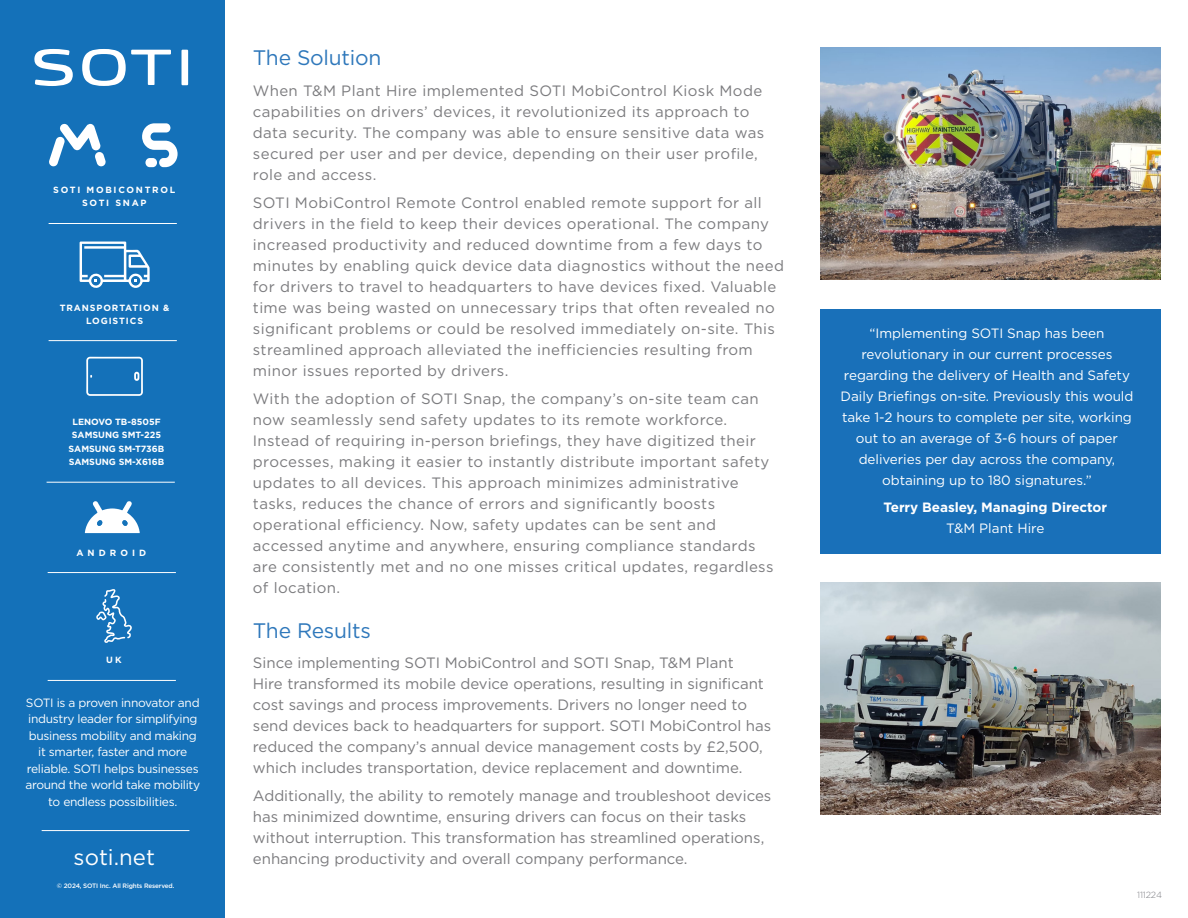
<style>
.page{position:relative;width:1188px;height:918px;background:#fff}
.page>*{position:absolute;margin:0;border:0;box-sizing:border-box;transform-origin:0 0}
.t1{font:22.2px "Gotham";color:#fff}
.t2{font:21px "Gotham";letter-spacing:-.01em;color:#2f78bb}
.t3{font:15px/21px "Gotham";letter-spacing:.025em;color:#7b7b7e}
.t4{font:15px/21px "Gotham";color:#7b7b7e}
.t5{font:13.5px/21px "Gotham";letter-spacing:-.005em;color:#fff;text-align:center}
.t6{font:700 13.5px "Gotham";letter-spacing:-.005em;color:#fff}
.t7{font:12px/16.5px "Gotham";letter-spacing:-.025em;color:#fff;text-align:center}
.t8{font:700 9px/13.5px "Gotham";color:#fff}
.t9{font:700 9px "Gotham";letter-spacing:.1em;color:#fff}
.t10{font:700 9px "Gotham";letter-spacing:.19em;color:#fff}
.t11{font:700 9px "Gotham";letter-spacing:.45em;color:#fff}
.t12{font:300 9px "Gotham";letter-spacing:-.02em;color:#7e7f84}
.t13{font:700 9px "Gotham";letter-spacing:.06em;color:#fff}
.t14{font:500 6.3px "Gotham";letter-spacing:-.02em;color:#fff}
</style>
<div class="page">
<div style="left:0;top:0;width:225px;height:918px;background:#1471b9"></div>
<hr style="left:49px;top:340px;width:128px;height:1px;background:#fff">
<hr style="left:49px;top:223px;width:128px;height:1px;background:#fff">
<hr style="left:47px;top:482px;width:128px;height:1px;background:#fff">
<hr style="left:48px;top:572px;width:128px;height:1px;background:#fff">
<hr style="left:48px;top:680px;width:128px;height:1px;background:#fff">
<hr style="left:42px;top:830px;width:147px;height:1px;background:#fff">
<svg style="left:82px;top:49px;width:89px;height:37px"></svg>
<div style="left:182px;top:50px;width:6px;height:35px;background:#fff"></div>
<svg style="left:34px;top:49px;width:39px;height:37px"></svg>
<svg style="left:49px;top:124px;width:57px;height:42px"></svg>
<svg style="left:96px;top:589px;width:36px;height:54px"></svg>
<svg style="left:142px;top:123px;width:36px;height:44px"></svg>
<div style="left:145px;top:158px;width:12px;height:9px;background:#fff;border-radius:4px"></div>
<svg style="left:80px;top:242px;width:70px;height:46px"></svg>
<svg style="left:86px;top:357px;width:57px;height:39px"></svg>
<svg style="left:85px;top:501px;width:55px;height:32px"></svg>
<img style="left:820px;top:48px;width:341px;height:231px">
<div style="left:820px;top:309px;width:341px;height:245px;background:#1970b9"></div>
<img style="left:820px;top:583px;width:341px;height:232px">
<p class="t10" style="left:53px;top:184px;width:124px">SOTI MOBICONTROL</p>
<p class="t10" style="left:82px;top:198px;width:66px">SOTI SNAP</p>
<p class="t9" style="left:60px;top:302px;width:111px">TRANSPORTATION &amp;</p>
<p class="t9" style="left:86px;top:316px;width:59px">LOGISTICS</p>
<p class="t8" style="left:72px;top:415px;width:91px">LENOVO TB-8505F<br>SAMSUNG SMT-225</p>
<p class="t8" style="left:69px;top:442px;width:97px">SAMSUNG SM-T736B<br>SAMSUNG SM-X616B</p>
<p class="t11" style="left:76px;top:548px;width:71px">ANDROID</p>
<p class="t13" style="left:106px;top:654px;width:17px">UK</p>
<p class="t7" style="left:25px;top:694px;width:176px">SOTI is a proven innovator and industry leader for simplifying business mobility and making it smarter, faster and more reliable. SOTI helps businesses around the world take mobility to endless possibilities.</p>
<p class="t1" style="left:74px;top:843px;width:83px">soti.net</p>
<p class="t14" style="left:57px;top:882px;width:119px">© 2024, SOTI Inc. All Rights Reserved.</p>
<p class="t2" style="left:253px;top:44px;width:130px">The Solution</p>
<p class="t3" style="left:253px;top:80px;width:513px">When T&amp;M Plant Hire implemented SOTI MobiControl Kiosk Mode capabilities on drivers’ devices, it revolutionized its approach to data security. The company was able to ensure sensitive data was secured per user and per device, depending on their user profile, role and access.</p>
<p class="t3" style="left:253px;top:192px;width:533px">SOTI MobiControl Remote Control enabled remote support for all drivers in the field to keep their devices operational. The company increased productivity and reduced downtime from a few days to minutes by enabling quick device data diagnostics without the need for drivers to travel to headquarters to have devices fixed. Valuable time was being wasted on unnecessary trips that often revealed no significant problems or could be resolved immediately on-site. This streamlined approach alleviated the inefficiencies resulting from minor issues reported by drivers.</p>
<p class="t3" style="left:253px;top:388px;width:522px">With the adoption of SOTI Snap, the company’s on-site team can now seamlessly send safety updates to its remote workforce.<br>Instead of requiring in-person briefings, they have digitized their processes, making it easier to instantly distribute important safety updates to all devices. This approach minimizes administrative tasks, reduces the chance of errors and significantly boosts operational efficiency. Now, safety updates can be sent and accessed anytime and anywhere, ensuring compliance standards are consistently met and no one misses critical updates, regardless of location.</p>
<p class="t2" style="left:253px;top:617px;width:120px">The Results</p>
<p class="t4" style="left:253px;top:652px;width:520px">Since implementing SOTI MobiControl and SOTI Snap, T&amp;M Plant<br>Hire transformed its mobile device operations, resulting in significant cost savings and process improvements. Drivers no longer need to send devices back to headquarters for support. SOTI MobiControl has reduced the company’s annual device management costs by £2,500, which includes transportation, device replacement and downtime.</p>
<p class="t4" style="left:253px;top:785px;width:520px">Additionally, the ability to remotely manage and troubleshoot devices has minimized downtime, ensuring drivers can focus on their tasks without interruption. This transformation has streamlined operations, enhancing productivity and overall company performance.</p>
<p class="t5" style="left:841px;top:322px;width:294px">“Implementing SOTI Snap has been revolutionary in our current processes regarding the delivery of Health and Safety Daily Briefings on-site. Previously this would take 1-2 hours to complete per site, working out to an average of 3-6 hours of paper deliveries per day across the company, obtaining up to 180 signatures.”</p>
<p class="t6" style="left:884px;top:499px;width:225px">Terry Beasley, Managing Director</p>
<p class="t5" style="left:946px;top:517px;width:100px">T&amp;M Plant Hire</p>
<p class="t12" style="left:1137px;top:890px;width:26px">111224</p>
</div>
